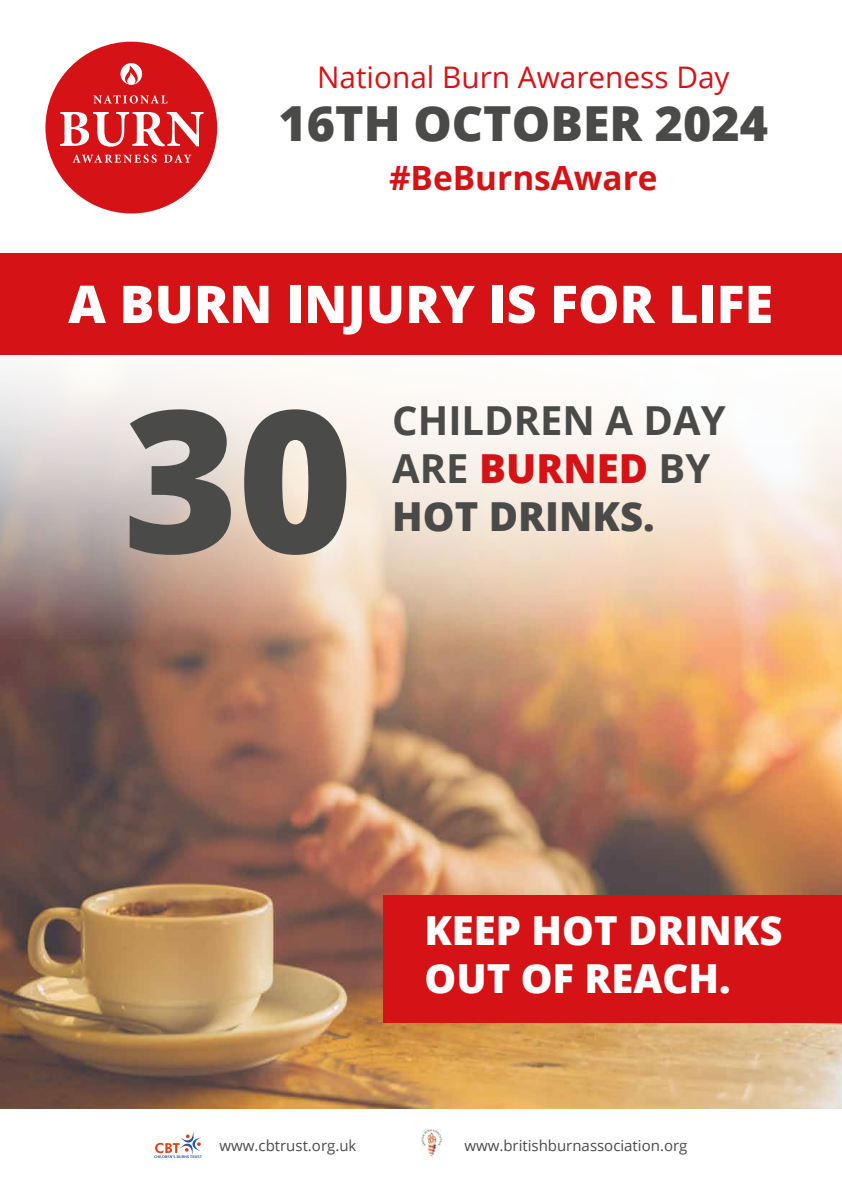
<style>
.page{position:relative;width:842px;height:1191px;background:#fff}
.page>*{position:absolute;margin:0;border:0;box-sizing:border-box;transform-origin:0 0}
.t1{font:800 198.2px "Open Sans";color:#4a4a49}
.t2{font:800 52px "Open Sans";color:#fff}
.t3{font:800 48.3px "Open Sans";color:#4a4a49}
.t4{font:800 40px/48px "Open Sans";color:#fff}
.t5{font:700 40px/48px "Open Sans";color:#4a4a49}
.t6{font:800 40px "Open Sans";color:#4a4a49}
.t7{font:700 33.4px "Open Sans";color:#d51317}
.t8{font:29.8px "Open Sans";color:#d51317}
.t9{font:15px "Open Sans";color:#4a4a49}
.s1{font-weight:800;color:#d51317}
</style>
<div class="page">
<img style="left:0;top:642px;width:842px;height:466px">
<svg style="left:1px;top:374px;width:841px;height:268px"></svg>
<div style="left:45px;top:42px;width:172px;height:171px;background:#d51317;border-radius:50%"></div>
<svg style="left:120px;top:63px;width:22px;height:22px"></svg>
<svg style="left:124px;top:65px;width:15px;height:20px"></svg>
<svg style="left:93px;top:95px;width:75px;height:9px"></svg>
<svg style="left:73px;top:155px;width:118px;height:8px"></svg>
<svg style="left:60px;top:112px;width:144px;height:35px"></svg>
<img style="left:421px;top:1129px;width:21px;height:29px">
<div style="left:0;top:253px;width:842px;height:102px;background:#d51317"></div>
<svg style="left:0;top:301px;width:1px;height:350px"></svg>
<div style="left:383px;top:895px;width:459px;height:128px;background:#d51317"></div>
<svg style="left:154px;top:1131px;width:48px;height:27px"></svg>
<h3 class="t8" style="left:317px;top:57px;width:414px">National Burn Awareness Day</h3>
<h3 class="t3" style="left:279px;top:87px;width:491px">16TH OCTOBER 2024</h3>
<h3 class="t7" style="left:389px;top:154px;width:270px">#BeBurnsAware</h3>
<h2 class="t2" style="left:68px;top:264px;width:706px">A BURN INJURY IS FOR LIFE</h2>
<h1 class="t1" style="left:123px;top:330px;width:232px">30</h1>
<h3 class="t5" style="left:392px;top:395px;width:335px">CHILDREN A DAY<br>ARE <span class="s1">BURNED</span> BY</h3>
<h3 class="t6" style="left:392px;top:486px;width:264px">HOT DRINKS.</h3>
<h3 class="t4" style="left:424px;top:904px;width:359px">KEEP HOT DRINKS<br>OUT OF REACH.</h3>
<p class="t9" style="left:220px;top:1135px;width:138px">www.cbtrust.org.uk</p>
<p class="t9" style="left:464px;top:1135px;width:225px">www.britishburnassociation.org</p>
</div>
